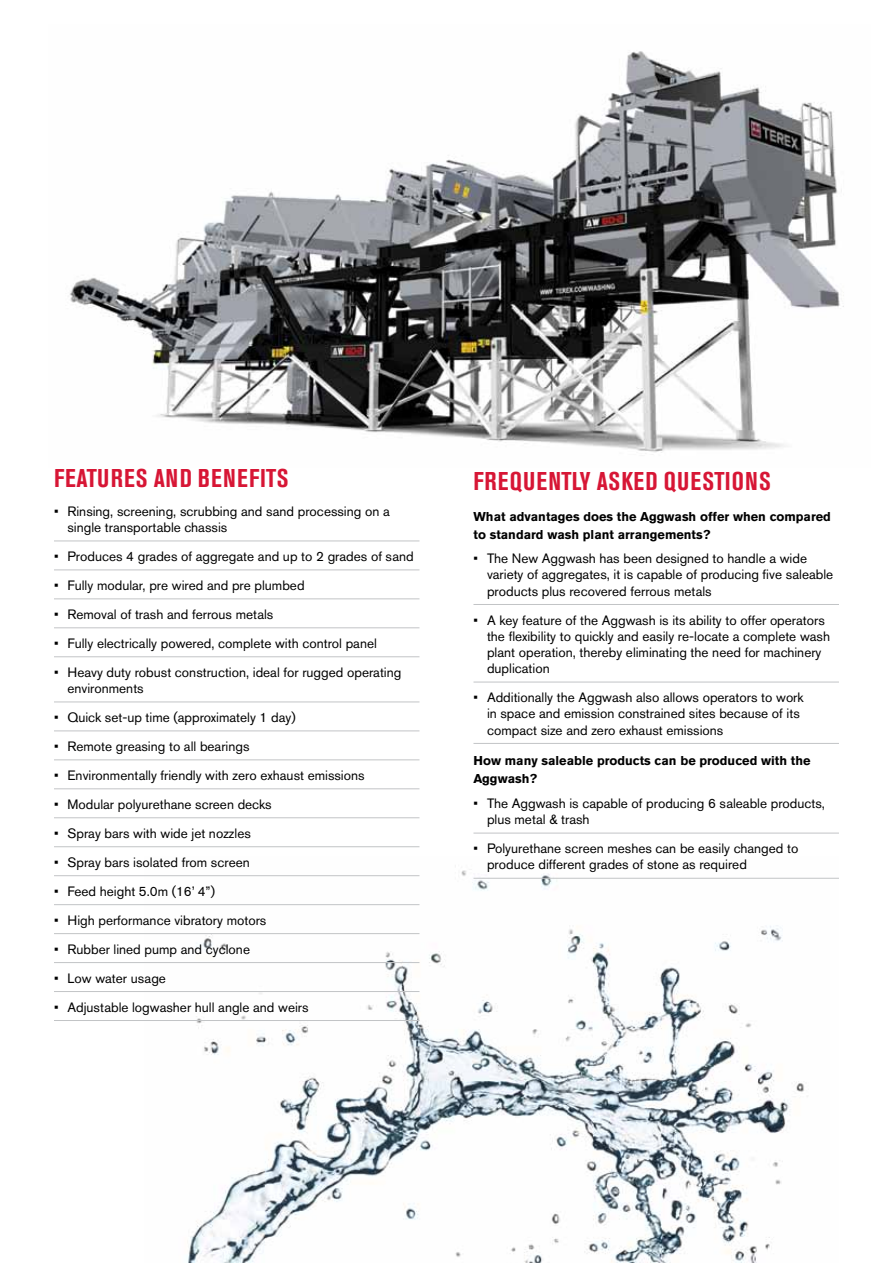
<style>
.page{position:relative;width:893px;height:1263px;background:#fff}
.page>*{position:absolute;margin:0;border:0;box-sizing:border-box;transform-origin:0 0}
.t1{font:700 condensed 25.5px "Akzidenz Grotesk Pro";letter-spacing:.035em;color:#d71635}
.t2{font:13.5px/16.2px "Akzidenz Grotesk Pro";color:#000}
.t3{font:700 12.75px/18px "Akzidenz Grotesk Pro";color:#000}
</style>
<div class="page">
<img style="left:70px;top:51px;width:774px;height:402px">
<img style="left:144px;top:870px;width:695px;height:393px">
<hr style="left:54px;top:541px;width:365px;height:1px;background:#c2c4c6">
<hr style="left:54px;top:569px;width:365px;height:1px;background:#c2c4c6">
<hr style="left:54px;top:598px;width:365px;height:1px;background:#c2c4c6">
<hr style="left:54px;top:627px;width:365px;height:1px;background:#c2c4c6">
<hr style="left:54px;top:656px;width:365px;height:1px;background:#c2c4c6">
<hr style="left:54px;top:701px;width:365px;height:1px;background:#c2c4c6">
<hr style="left:54px;top:730px;width:365px;height:1px;background:#c2c4c6">
<hr style="left:54px;top:759px;width:365px;height:1px;background:#c2c4c6">
<hr style="left:54px;top:788px;width:365px;height:1px;background:#c2c4c6">
<hr style="left:54px;top:817px;width:365px;height:1px;background:#c2c4c6">
<hr style="left:54px;top:846px;width:365px;height:1px;background:#c2c4c6">
<hr style="left:54px;top:875px;width:365px;height:1px;background:#c2c4c6">
<hr style="left:54px;top:904px;width:365px;height:1px;background:#c2c4c6">
<hr style="left:54px;top:933px;width:365px;height:1px;background:#c2c4c6">
<hr style="left:54px;top:962px;width:365px;height:1px;background:#c2c4c6">
<hr style="left:54px;top:991px;width:365px;height:1px;background:#c2c4c6">
<hr style="left:54px;top:1020px;width:365px;height:1px;background:#c2c4c6">
<hr style="left:473px;top:604px;width:366px;height:1px;background:#c2c4c6">
<hr style="left:473px;top:682px;width:366px;height:1px;background:#c2c4c6">
<hr style="left:473px;top:743px;width:366px;height:1px;background:#c2c4c6">
<hr style="left:473px;top:833px;width:366px;height:1px;background:#c2c4c6">
<hr style="left:473px;top:878px;width:366px;height:1px;background:#c2c4c6">
<h1 class="t1" style="left:54px;top:461px;width:13px">FEATURES</h1>
<h1 class="t1" style="left:154px;top:461px;width:70px">AND BENEFITS</h1>
<p class="t2" style="left:68px;top:503px;width:324px;text-indent:-14px">• Rinsing, screening, scrubbing and sand processing on a single transportable chassis</p>
<p class="t2" style="left:54px;top:548px;width:361px">• Produces 4 grades of aggregate and up to 2 grades of sand</p>
<p class="t2" style="left:54px;top:577px;width:252px">• Fully modular, pre wired and pre plumbed</p>
<p class="t2" style="left:54px;top:606px;width:221px">• Removal of trash and ferrous metals</p>
<p class="t2" style="left:54px;top:635px;width:324px">• Fully electrically powered, complete with control panel</p>
<p class="t2" style="left:68px;top:664px;width:335px;text-indent:-14px">• Heavy duty robust construction, ideal for rugged operating environments</p>
<p class="t2" style="left:54px;top:709px;width:243px">• Quick set-up time (approximately 1 day)</p>
<p class="t2" style="left:54px;top:738px;width:197px">• Remote greasing to all bearings</p>
<p class="t2" style="left:54px;top:767px;width:312px">• Environmentally friendly with zero exhaust emissions</p>
<p class="t2" style="left:54px;top:796px;width:219px">• Modular polyurethane screen decks</p>
<p class="t2" style="left:54px;top:825px;width:198px">• Spray bars with wide jet nozzles</p>
<p class="t2" style="left:54px;top:854px;width:197px">• Spray bars isolated from screen</p>
<p class="t2" style="left:54px;top:883px;width:162px">• Feed height 5.0m (16’ 4”)</p>
<p class="t2" style="left:54px;top:912px;width:214px">• High performance vibratory motors</p>
<p class="t2" style="left:54px;top:941px;width:198px">• Rubber lined pump and cyclone</p>
<p class="t2" style="left:54px;top:970px;width:113px">• Low water usage</p>
<p class="t2" style="left:54px;top:999px;width:256px">• Adjustable logwasher hull angle and weirs</p>
<h1 class="t1" style="left:474px;top:464px;width:62px">FREQUENTL</h1>
<h1 class="t1" style="left:580px;top:464px;width:97px">Y ASKED QUESTIONS</h1>
<p class="t3" style="left:473px;top:507px;width:359px">What advantages does the Aggwash offer when compared to standard wash plant arrangements?</p>
<p class="t2" style="left:487px;top:550px;width:348px;text-indent:-14px">• The New Aggwash has been designed to handle a wide variety of aggregates, it is capable of producing five saleable products plus recovered ferrous metals</p>
<p class="t2" style="left:487px;top:612px;width:345px;text-indent:-14px">• A key feature of the Aggwash is its ability to offer operators the flexibility to quickly and easily re-locate a complete wash plant operation, thereby eliminating the need for machinery duplication</p>
<p class="t2" style="left:487px;top:689px;width:318px;text-indent:-14px">• Additionally the Aggwash also allows operators to work in space and emission constrained sites because of its compact size and zero exhaust emissions</p>
<p class="t3" style="left:473px;top:752px;width:338px">How many saleable products can be produced with the<br>Aggwash?</p>
<p class="t2" style="left:487px;top:795px;width:340px;text-indent:-14px">• The Aggwash is capable of producing 6 saleable products, plus metal &amp; trash</p>
<p class="t2" style="left:487px;top:840px;width:313px;text-indent:-14px">• Polyurethane screen meshes can be easily changed to produce different grades of stone as required</p>
</div>
